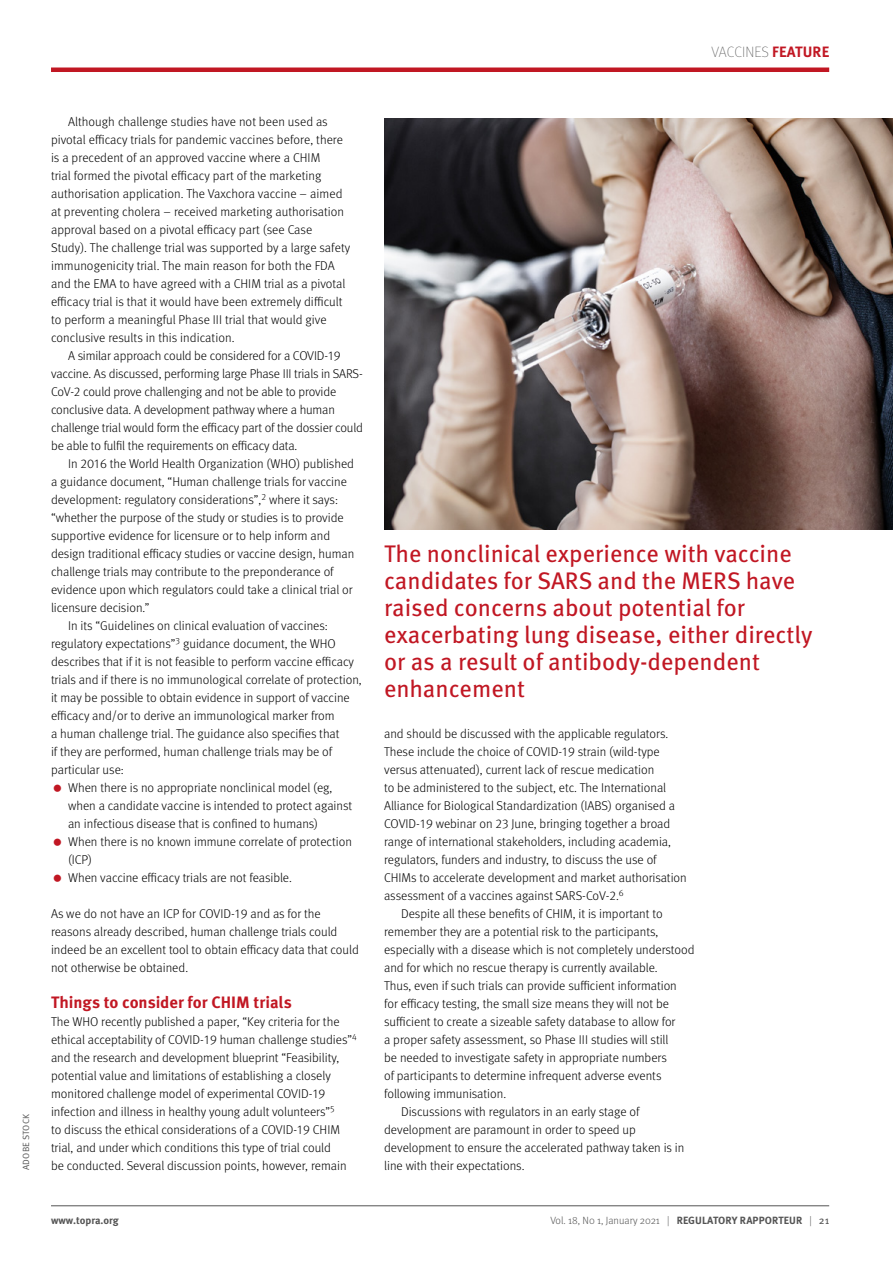
<style>
.page{position:relative;width:893px;height:1263px;background:#fff}
.page>*{position:absolute;margin:0;border:0;box-sizing:border-box;transform-origin:0 0}
.t1{font:24px/27px "Meta OT";color:#c11723}
.t2{font:700 16.5px "Meta OT";letter-spacing:-.005em;color:#c11723}
.t3{font:100 15px "Meta OT";letter-spacing:.01em;color:#545454}
.t4{font:300 12.75px/18px "Meta OT";color:#000}
.t5{font:300 10.5px "Meta OT";color:#545454}
.t6{font:700 10.5px "Meta OT";color:#545454}
.t7{font:9px "Meta OT Norm";letter-spacing:.02em;color:#545454}
.s1{font-weight:700;color:#c11723}
.s2{font-weight:700}
.s3{font-weight:400}
</style>
<div class="page">
<hr style="left:51px;top:1205px;width:778px;height:1px;background:#545454">
<hr style="left:51px;top:68px;width:778px;height:4px;background:#c11723">
<img style="left:384px;top:118px;width:509px;height:411px">
<p class="t3" style="left:711px;top:43px;width:119px">VACCINES <span class="s1">FEATURE</span></p>
<p class="t7" style="left:21px;top:1170px;width:58px;rotate:-90deg">ADOBE STOCK</p>
<p class="t4" style="left:51px;top:113px;width:301px;text-indent:17px">Although challenge studies have not been used as pivotal efficacy trials for pandemic vaccines before, there is a precedent of an approved vaccine where a CHIM<br>trial formed the pivotal efficacy part of the marketing authorisation application. The Vaxchora vaccine – aimed at preventing cholera – received marketing authorisation approval based on a pivotal efficacy part (see Case Study). The challenge trial was supported by a large safety immunogenicity trial. The main reason for both the FDA and the EMA to have agreed with a CHIM trial as a pivotal efficacy trial is that it would have been extremely difficult to perform a meaningful Phase III trial that would give conclusive results in this indication.</p>
<p class="t4" style="left:51px;top:347px;width:313px;text-indent:17px">A similar approach could be considered for a COVID-19 vaccine. As discussed, performing large Phase III trials in SARS-CoV-2 could prove challenging and not be able to provide conclusive data. A development pathway where a human challenge trial would form the efficacy part of the dossier could be able to fulfil the requirements on efficacy data.</p>
<p class="t4" style="left:68px;top:455px;width:287px">In 2016 the World Health Organization (WHO) published</p>
<p class="t4" style="left:51px;top:473px;width:297px">a guidance document, “Human challenge trials for vaccine</p>
<p class="t4" style="left:51px;top:491px;width:288px">development: regulatory considerations”,<sup>2</sup> where it says:</p>
<p class="t4" style="left:51px;top:509px;width:294px">“whether the purpose of the study or studies is to provide</p>
<p class="t4" style="left:51px;top:527px;width:281px">supportive evidence for licensure or to help inform and</p>
<p class="t4" style="left:51px;top:545px;width:305px">design traditional efficacy studies or vaccine design, human</p>
<p class="t4" style="left:51px;top:563px;width:284px">challenge trials may contribute to the preponderance of</p>
<p class="t4" style="left:51px;top:581px;width:303px">evidence upon which regulators could take a clinical trial or</p>
<p class="t4" style="left:51px;top:599px;width:100px">licensure decision.”</p>
<p class="t4" style="left:68px;top:617px;width:261px">In its “Guidelines on clinical evaluation of vaccines:</p>
<p class="t4" style="left:51px;top:635px;width:286px">regulatory expectations”<sup>3</sup> guidance document, the WHO</p>
<p class="t4" style="left:51px;top:653px;width:305px">describes that if it is not feasible to perform vaccine efficacy</p>
<p class="t4" style="left:51px;top:671px;width:312px">trials and if there is no immunological correlate of protection,</p>
<p class="t4" style="left:51px;top:689px;width:300px">it may be possible to obtain evidence in support of vaccine</p>
<p class="t4" style="left:51px;top:707px;width:285px">efficacy and/or to derive an immunological marker from</p>
<p class="t4" style="left:51px;top:725px;width:290px">a human challenge trial. The guidance also specifies that</p>
<p class="t4" style="left:51px;top:743px;width:283px">if they are performed, human challenge trials may be of</p>
<p class="t4" style="left:51px;top:761px;width:74px">particular use:</p>
<p class="t4" style="left:68px;top:779px;width:266px">When there is no appropriate nonclinical model (eg,</p>
<p class="t4" style="left:68px;top:797px;width:286px">when a candidate vaccine is intended to protect against</p>
<p class="t4" style="left:68px;top:815px;width:252px">an infectious disease that is confined to humans)</p>
<p class="t4" style="left:68px;top:833px;width:285px">When there is no known immune correlate of protection</p>
<p class="t4" style="left:68px;top:851px;width:26px">(ICP)</p>
<p class="t4" style="left:68px;top:869px;width:225px">When vaccine efficacy trials are not feasible.</p>
<p class="t4" style="left:51px;top:905px;width:309px">As we do not have an ICP for COVID-19 and as for the reasons already described, human challenge trials could indeed be an excellent tool to obtain efficacy data that could not otherwise be obtained.</p>
<p class="t2" style="left:51px;top:992px;width:242px">Things to consider for CHIM trials</p>
<p class="t4" style="left:51px;top:1013px;width:307px">The WHO recently published a paper, “Key criteria for the ethical acceptability of COVID-19 human challenge studies”<sup>4 </sup>and the research and development blueprint “Feasibility, potential value and limitations of establishing a closely monitored challenge model of experimental COVID-19 infection and illness in healthy young adult volunteers”<sup>5<br></sup>to discuss the ethical considerations of a COVID-19 CHIM trial, and under which conditions this type of trial could<br>be conducted. Several discussion points, however, remain</p>
<h1 class="t1" style="left:384px;top:541px;width:430px">The nonclinical experience with vaccine candidates for SARS and the MERS have raised concerns about potential for exacerbating lung disease, either directly or as a result of antibody-dependent enhancement</h1>
<p class="t4" style="left:384px;top:725px;width:286px">and should be discussed with the applicable regulators.</p>
<p class="t4" style="left:384px;top:743px;width:277px">These include the choice of COVID-19 strain (wild-type</p>
<p class="t4" style="left:384px;top:761px;width:272px">versus attenuated), current lack of rescue medication</p>
<p class="t4" style="left:384px;top:779px;width:284px">to be administered to the subject, etc. The International</p>
<p class="t4" style="left:384px;top:797px;width:292px">Alliance for Biological Standardization (IABS) organised a</p>
<p class="t4" style="left:384px;top:815px;width:288px">COVID-19 webinar on 23 June, bringing together a broad</p>
<p class="t4" style="left:384px;top:833px;width:288px">range of international stakeholders, including academia,</p>
<p class="t4" style="left:384px;top:851px;width:274px">regulators, funders and industry, to discuss the use of</p>
<p class="t4" style="left:384px;top:869px;width:304px">CHIMs to accelerate development and market authorisation</p>
<p class="t4" style="left:384px;top:887px;width:241px">assessment of a vaccines against SARS-CoV-2.<sup>6</sup></p>
<p class="t4" style="left:401px;top:905px;width:263px">Despite all these benefits of CHIM, it is important to</p>
<p class="t4" style="left:384px;top:923px;width:276px">remember they are a potential risk to the participants,</p>
<p class="t4" style="left:384px;top:941px;width:312px">especially with a disease which is not completely understood</p>
<p class="t4" style="left:384px;top:959px;width:275px">and for which no rescue therapy is currently available.</p>
<p class="t4" style="left:384px;top:977px;width:294px">Thus, even if such trials can provide sufficient information</p>
<p class="t4" style="left:384px;top:995px;width:286px">for efficacy testing, the small size means they will not be</p>
<p class="t4" style="left:384px;top:1013px;width:293px">sufficient to create a sizeable safety database to allow for</p>
<p class="t4" style="left:384px;top:1031px;width:286px">a proper safety assessment, so Phase III studies will still</p>
<p class="t4" style="left:384px;top:1049px;width:284px">be needed to investigate safety in appropriate numbers</p>
<p class="t4" style="left:384px;top:1067px;width:279px">of participants to determine infrequent adverse events</p>
<p class="t4" style="left:384px;top:1085px;width:124px">following immunisation.</p>
<p class="t4" style="left:401px;top:1103px;width:240px">Discussions with regulators in an early stage of</p>
<p class="t4" style="left:384px;top:1121px;width:253px">development are paramount in order to speed up</p>
<p class="t4" style="left:384px;top:1139px;width:302px">development to ensure the accelerated pathway taken is in</p>
<p class="t4" style="left:384px;top:1157px;width:142px">line with their expectations.</p>
<p class="t6" style="left:51px;top:1213px;width:69px">www.topra.org</p>
<p class="t5" style="left:550px;top:1214px;width:280px">Vol. 18, N0 1, January 2021 | <span class="s2">REGULATORY RAPPORTEUR</span> | <span class="s3">21</span></p>
</div>
